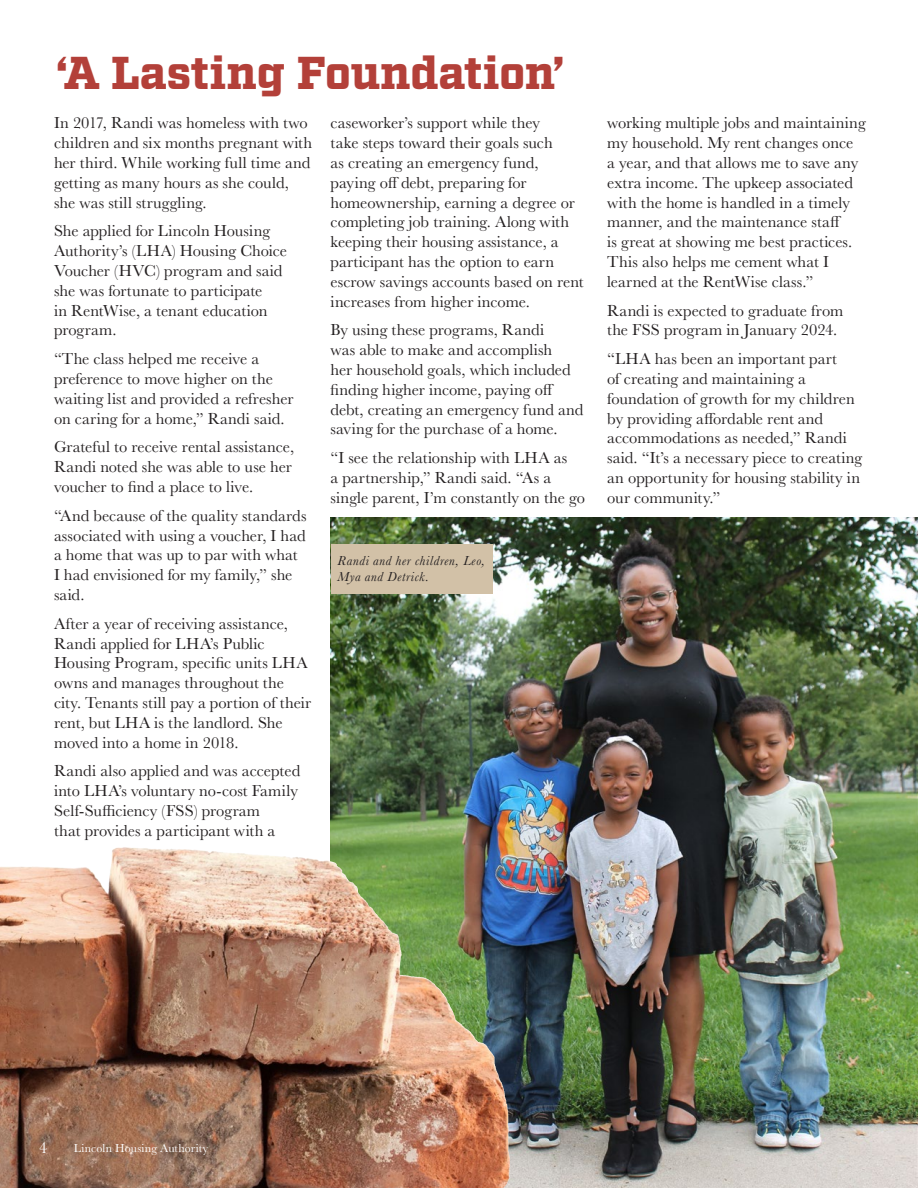
<style>
.page{position:relative;width:918px;height:1188px;background:#fff}
.page>*{position:absolute;margin:0;border:0;box-sizing:border-box;transform-origin:0 0}
.t1{font:900 46.05px "Factoria";letter-spacing:-.01em;color:#b34039}
.t2{font:16.5px/19.8px "Baskerville";letter-spacing:.005em;color:#231f20}
.t3{font:16.5px "Baskerville";color:#fff}
.t4{font:italic 13.5px/16.2px "Baskerville";letter-spacing:.05em;color:#231f20}
.t5{font:12px "Baskerville";letter-spacing:.015em;color:#fff}
</style>
<div class="page">
<img style="left:331px;top:518px;width:586px;height:670px">
<hr style="left:917px;top:0;width:1px;height:1188px;background:#64665b">
<img style="left:0;top:847px;width:510px;height:341px">
<div style="left:331px;top:544px;width:161px;height:49px;background:#d2c1a7"></div>
<h1 class="t1" style="left:56px;top:45px;width:511px">‘A Lasting Foundation’</h1>
<p class="t2" style="left:54px;top:113px;width:260px">In 2017, Randi was homeless with two children and six months pregnant with her third. While working full time and getting as many hours as she could, she was still struggling.</p>
<p class="t2" style="left:54px;top:221px;width:235px">She applied for Lincoln Housing<br>Authority’s (LHA) Housing Choice<br>Voucher (HVC) program and said she was fortunate to participate<br>in RentWise, a tenant education program.</p>
<p class="t2" style="left:54px;top:349px;width:241px">“The class helped me receive a preference to move higher on the waiting list and provided a refresher on caring for a home,” Randi said.</p>
<p class="t2" style="left:54px;top:437px;width:242px">Grateful to receive rental assistance,<br>Randi noted she was able to use her voucher to find a place to live.</p>
<p class="t2" style="left:54px;top:506px;width:254px">“And because of the quality standards associated with using a voucher, I had a home that was up to par with what<br>I had envisioned for my family,” she said.</p>
<p class="t2" style="left:54px;top:614px;width:259px">After a year of receiving assistance, Randi applied for LHA’s Public Housing Program, specific units LHA owns and manages throughout the city. Tenants still pay a portion of their rent, but LHA is the landlord. She moved into a home in 2018.</p>
<p class="t2" style="left:54px;top:761px;width:248px">Randi also applied and was accepted into LHA’s voluntary no-cost Family Self-Sufficiency (FSS) program<br>that provides a participant with a</p>
<p class="t2" style="left:331px;top:113px;width:255px">caseworker’s support while they<br>take steps toward their goals such<br>as creating an emergency fund, paying off debt, preparing for homeownership, earning a degree or completing job training. Along with keeping their housing assistance, a participant has the option to earn escrow savings accounts based on rent increases from higher income.</p>
<p class="t2" style="left:331px;top:320px;width:254px">By using these programs, Randi<br>was able to make and accomplish<br>her household goals, which included finding higher income, paying off debt, creating an emergency fund and saving for the purchase of a home.</p>
<p class="t2" style="left:331px;top:448px;width:256px">“I see the relationship with LHA as<br>a partnership,” Randi said. “As a single parent, I’m constantly on the go</p>
<p class="t4" style="left:338px;top:553px;width:149px">Randi and her children, Leo,<br>Mya and Detrick.</p>
<p class="t2" style="left:607px;top:113px;width:260px">working multiple jobs and maintaining my household. My rent changes once<br>a year, and that allows me to save any extra income. The upkeep associated with the home is handled in a timely manner, and the maintenance staff<br>is great at showing me best practices.<br>This also helps me cement what I learned at the RentWise class.”</p>
<p class="t2" style="left:607px;top:301px;width:238px">Randi is expected to graduate from the FSS program in January 2024.</p>
<p class="t2" style="left:607px;top:349px;width:257px">“LHA has been an important part<br>of creating and maintaining a foundation of growth for my children by providing affordable rent and accommodations as needed,” Randi said. “It’s a necessary piece to creating an opportunity for housing stability in our community.”</p>
<p class="t3" style="left:39px;top:1137px;width:10px">4</p>
<p class="t5" style="left:74px;top:1141px;width:136px">Lincoln Housing Authority</p>
</div>
